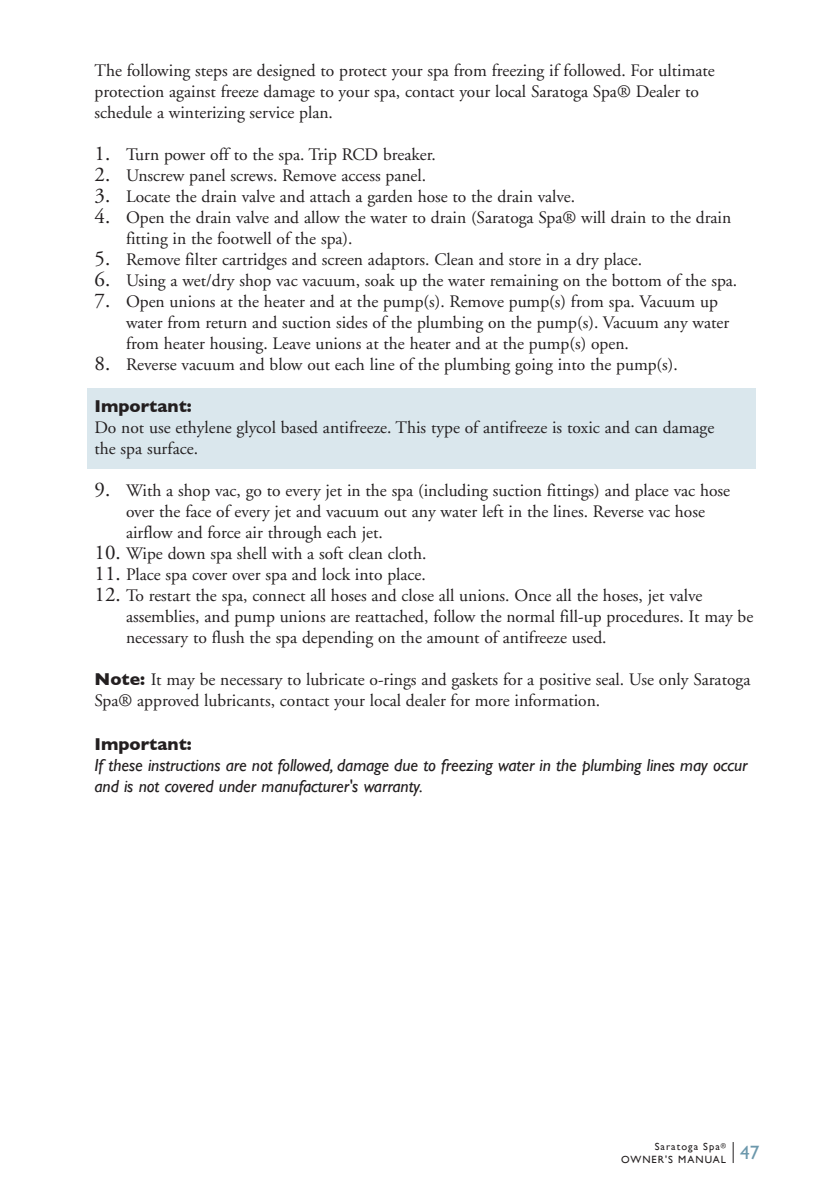
<style>
.page{position:relative;width:819px;height:1197px;background:#fff}
.page>*{position:absolute;margin:0;border:0;box-sizing:border-box;transform-origin:0 0}
.t1{font:19.25px "Gill Sans";color:#6c98ac}
.body_text{font:17.5px/21px "Adobe Garamond";color:#231f20}
.body_text-2{font:italic 17.5px/21px "Gill Sans";letter-spacing:-.005em;color:#231f20}
.subtitle{font:700 17.5px "Gill Sans";color:#231f20}
.t2{font:10.5px/12.6px "Gill Sans";letter-spacing:.1em;color:#231f20;text-align:right}
.s1{font-size:21px}
.s2{font-family:"Gill Sans";font-weight:700}
</style>
<div class="page">
<svg style="left:733px;top:1142px;width:1px;height:21px"></svg>
<div style="left:87px;top:388px;width:669px;height:80px;background:#dae7ed"></div>
<p class="body_text" style="left:94px;top:60px;width:622px">The following steps are designed to protect your spa from freezing if followed. For ultimate protection against freeze damage to your spa, contact your local Saratoga Spa® Dealer to schedule a winterizing service plan.</p>
<p class="body_text" style="left:94px;top:144px;width:341px"><span class="s1">1.</span> Turn power off to the spa. Trip RCD breaker.</p>
<p class="body_text" style="left:94px;top:165px;width:331px"><span class="s1">2.</span> Unscrew panel screws. Remove access panel.</p>
<p class="body_text" style="left:94px;top:186px;width:480px"><span class="s1">3.</span> Locate the drain valve and attach a garden hose to the drain valve.</p>
<p class="body_text" style="left:126px;top:207px;width:607px;text-indent:-32px"><span class="s1">4.</span> Open the drain valve and allow the water to drain (Saratoga Spa® will drain to the drain fitting in the footwell of the spa).</p>
<p class="body_text" style="left:94px;top:249px;width:547px"><span class="s1">5.</span> Remove filter cartridges and screen adaptors. Clean and store in a dry place.</p>
<p class="body_text" style="left:94px;top:270px;width:642px"><span class="s1">6.</span> Using a wet/dry shop vac vacuum, soak up the water remaining on the bottom of the spa.</p>
<p class="body_text" style="left:126px;top:291px;width:605px;text-indent:-32px"><span class="s1">7.</span> Open unions at the heater and at the pump(s). Remove pump(s) from spa. Vacuum up water from return and suction sides of the plumbing on the pump(s). Vacuum any water from heater housing. Leave unions at the heater and at the pump(s) open.</p>
<p class="body_text" style="left:94px;top:354px;width:585px"><span class="s1">8.</span> Reverse vacuum and blow out each line of the plumbing going into the pump(s).</p>
<p class="subtitle" style="left:94px;top:392px;width:99px">Important:</p>
<p class="body_text" style="left:94px;top:417px;width:621px">Do not use ethylene glycol based antifreeze. This type of antifreeze is toxic and can damage the spa surface.</p>
<p class="body_text" style="left:126px;top:480px;width:606px;text-indent:-32px"><span class="s1">9.</span> With a shop vac, go to every jet in the spa (including suction fittings) and place vac hose over the face of every jet and vacuum out any water left in the lines. Reverse vac hose airflow and force air through each jet.</p>
<p class="body_text" style="left:94px;top:543px;width:331px"><span class="s1">10.</span> Wipe down spa shell with a soft clean cloth.</p>
<p class="body_text" style="left:94px;top:564px;width:330px"><span class="s1">11.</span> Place spa cover over spa and lock into place.</p>
<p class="body_text" style="left:126px;top:585px;width:629px;text-indent:-32px"><span class="s1">12.</span> To restart the spa, connect all hoses and close all unions. Once all the hoses, jet valve assemblies, and pump unions are reattached, follow the normal fill-up procedures. It may be necessary to flush the spa depending on the amount of antifreeze used.</p>
<p class="body_text" style="left:94px;top:669px;width:657px"><span class="s2">Note:</span> It may be necessary to lubricate o-rings and gaskets for a positive seal. Use only Saratoga<br>Spa® approved lubricants, contact your local dealer for more information.</p>
<p class="subtitle" style="left:94px;top:730px;width:99px">Important:</p>
<p class="body_text-2" style="left:94px;top:754px;width:655px">If these instructions are not followed, damage due to freezing water in the plumbing lines may occur and is not covered under manufacturer's warranty.</p>
<p class="t2" style="left:621px;top:1140px;width:107px">Saratoga Spa<sup>®<br></sup>OWNER'S MANUAL</p>
<p class="t1" style="left:740px;top:1141px;width:21px">47</p>
</div>
